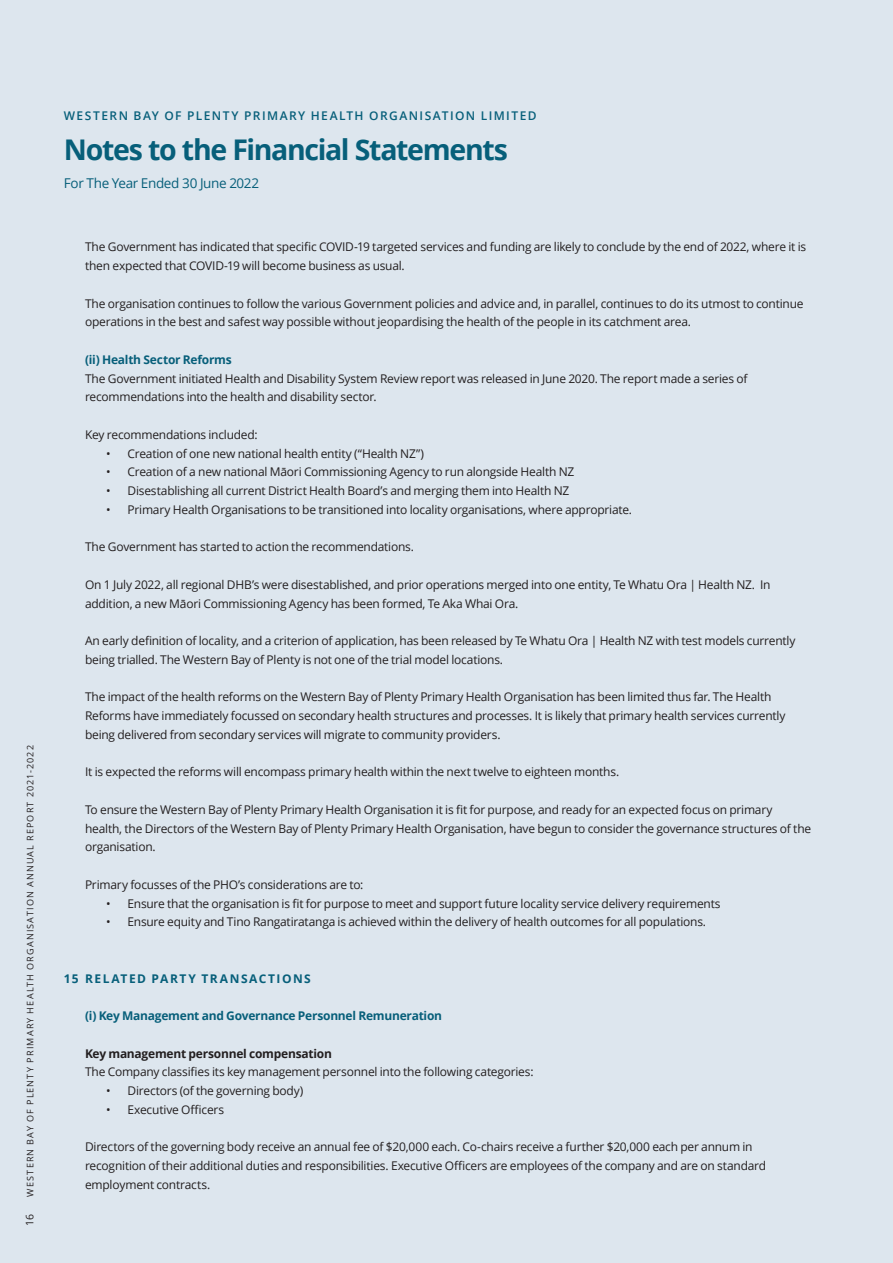
<style>
.page{position:relative;width:893px;height:1263px;background:#dde6ee}
.page>*{position:absolute;margin:0;border:0;box-sizing:border-box;transform-origin:0 0}
.Heading{font:700 28.5px "Open Sans";letter-spacing:-.045em;color:#075f7a}
.Body_text___no_inden{font:13.5px "Open Sans";letter-spacing:-.025em;color:#075f7a}
.Financial_notes{font:12px/18.8px "Open Sans";letter-spacing:-.02em;color:#231f20}
.Fin_notes_small_subh{font:700 12px "Open Sans";letter-spacing:-.02em;color:#075f7a}
.Subhead{font:600 12px "Open Sans";letter-spacing:.12em;color:#075f7a}
.Financial_notes-2{font:700 12px "Open Sans";letter-spacing:-.02em;color:#231f20}
.Fin_notes_subhead{font:700 12px "Open Sans";letter-spacing:.125em;color:#075f7a}
.t1{font:10.5px "Open Sans";color:#231f20}
.t2{font:9px "Open Sans";letter-spacing:.13em;color:#231f20}
</style>
<div class="page">
<p class="t2" style="left:24px;top:1197px;width:453px;rotate:-90deg">WESTERN BAY OF PLENTY PRIMARY HEALTH ORGANISATION ANNUAL REPORT 2021-2022</p>
<p class="t1" style="left:23px;top:1226px;width:14px;rotate:-90deg">16</p>
<p class="Subhead" style="left:64px;top:107px;width:474px">WESTERN BAY OF PLENTY PRIMARY HEALTH ORGANISATION LIMITED</p>
<p class="Heading" style="left:64px;top:130px;width:446px">Notes to the Financial Statements</p>
<p class="Body_text___no_inden" style="left:64px;top:173px;width:197px">For The Year Ended 30 June 2022</p>
<p class="Financial_notes" style="left:85px;top:237px;width:723px">The Government has indicated that specific COVID-19 targeted services and funding are likely to conclude by the end of 2022, where it is then expected that COVID-19 will become business as usual.</p>
<p class="Financial_notes" style="left:85px;top:293px;width:720px">The organisation continues to follow the various Government policies and advice and, in parallel, continues to do its utmost to continue operations in the best and safest way possible without jeopardising the health of the people in its catchment area.</p>
<p class="Fin_notes_small_subh" style="left:85px;top:351px;width:148px">(ii) Health Sector Reforms</p>
<p class="Financial_notes" style="left:85px;top:368px;width:664px">The Government initiated Health and Disability System Review report was released in June 2020. The report made a series of recommendations into the health and disability sector.</p>
<p class="Financial_notes" style="left:85px;top:425px;width:174px">Key recommendations included:</p>
<p class="Financial_notes" style="left:106px;top:443px;width:319px">• Creation of one new national health entity (“Health NZ”)</p>
<p class="Financial_notes" style="left:106px;top:462px;width:470px">• Creation of a new national Māori Commissioning Agency to run alongside Health NZ</p>
<p class="Financial_notes" style="left:106px;top:481px;width:465px">• Disestablishing all current District Health Board’s and merging them into Health NZ</p>
<p class="Financial_notes" style="left:106px;top:500px;width:527px">• Primary Health Organisations to be transitioned into locality organisations, where appropriate.</p>
<p class="Financial_notes" style="left:85px;top:537px;width:330px">The Government has started to action the recommendations.</p>
<p class="Financial_notes" style="left:85px;top:575px;width:687px">On 1 July 2022, all regional DHB’s were disestablished, and prior operations merged into one entity, Te Whatu Ora | Health NZ. In addition, a new Māori Commissioning Agency has been formed, Te Aka Whai Ora.</p>
<p class="Financial_notes" style="left:85px;top:631px;width:712px">An early definition of locality, and a criterion of application, has been released by Te Whatu Ora | Health NZ with test models currently being trialled. The Western Bay of Plenty is not one of the trial model locations.</p>
<p class="Financial_notes" style="left:85px;top:687px;width:702px">The impact of the health reforms on the Western Bay of Plenty Primary Health Organisation has been limited thus far. The Health<br>Reforms have immediately focussed on secondary health structures and processes. It is likely that primary health services currently being delivered from secondary services will migrate to community providers.</p>
<p class="Financial_notes" style="left:85px;top:762px;width:536px">It is expected the reforms will encompass primary health within the next twelve to eighteen months.</p>
<p class="Financial_notes" style="left:85px;top:800px;width:728px">To ensure the Western Bay of Plenty Primary Health Organisation it is fit for purpose, and ready for an expected focus on primary health, the Directors of the Western Bay of Plenty Primary Health Organisation, have begun to consider the governance structures of the organisation.</p>
<p class="Financial_notes" style="left:85px;top:875px;width:280px">Primary focusses of the PHO’s considerations are to:</p>
<p class="Financial_notes" style="left:106px;top:893px;width:616px">• Ensure that the organisation is fit for purpose to meet and support future locality service delivery requirements</p>
<p class="Financial_notes" style="left:106px;top:912px;width:601px">• Ensure equity and Tino Rangatiratanga is achieved within the delivery of health outcomes for all populations.</p>
<p class="Fin_notes_subhead" style="left:64px;top:970px;width:249px">15 RELATED PARTY TRANSACTIONS</p>
<p class="Fin_notes_small_subh" style="left:85px;top:1007px;width:359px">(i) Key Management and Governance Personnel Remuneration</p>
<p class="Financial_notes-2" style="left:85px;top:1045px;width:248px">Key management personnel compensation</p>
<p class="Financial_notes" style="left:85px;top:1062px;width:450px">The Company classifies its key management personnel into the following categories:</p>
<p class="Financial_notes" style="left:106px;top:1081px;width:199px">• Directors (of the governing body)</p>
<p class="Financial_notes" style="left:106px;top:1100px;width:119px">• Executive Officers</p>
<p class="Financial_notes" style="left:85px;top:1137px;width:683px">Directors of the governing body receive an annual fee of $20,000 each. Co-chairs receive a further $20,000 each per annum in recognition of their additional duties and responsibilities. Executive Officers are employees of the company and are on standard employment contracts.</p>
</div>
